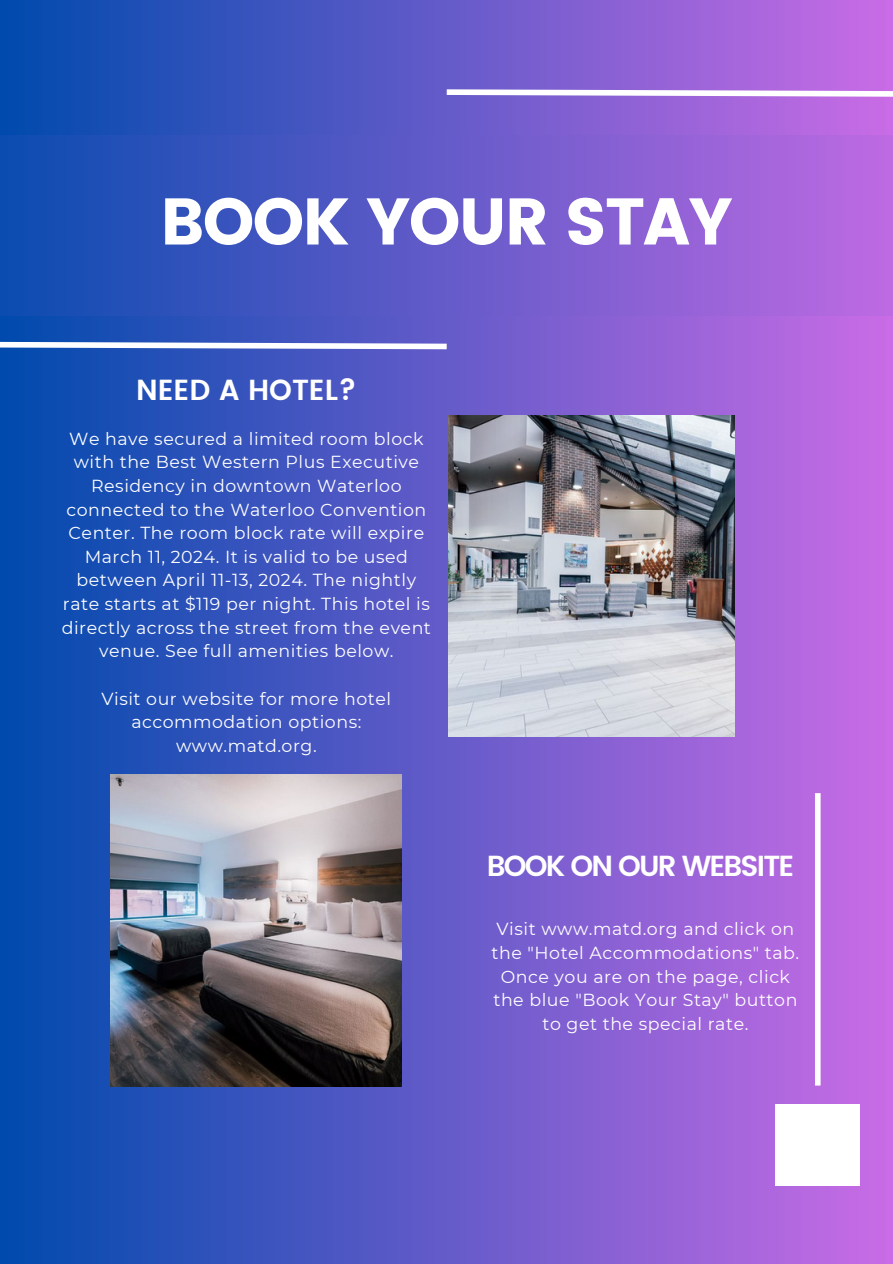
<style>
.page{position:relative;width:893px;height:1264px;background:#fff}
.page>*{position:absolute;margin:0;border:0;box-sizing:border-box;transform-origin:0 0}
.t1{font:65.7px "Poppins";letter-spacing:-.03em;color:#fff}
.t2{font:600 28.95px "Poppins";letter-spacing:-.065em;color:#fff}
.t3{font:600 28.95px "Poppins";color:#fff}
.t4{font:17.4px/23.7px "Montserrat";letter-spacing:.03em;color:#fff;text-align:center}
</style>
<div class="page">
<div style="left:0;top:0;width:892px;height:1263px;background:linear-gradient(to right,#004aac,#c96ce5)"></div>
<div style="left:0;top:136px;width:892px;height:179px;background:linear-gradient(to right,#0b4cb0,#be6ae2)"></div>
<svg style="left:441px;top:86px;width:451px;height:15px"></svg>
<svg style="left:0;top:338px;width:452px;height:14px"></svg>
<img style="left:448px;top:416px;width:286px;height:320px">
<img style="left:111px;top:774px;width:290px;height:312px">
<div style="left:775px;top:1104px;width:84px;height:81px;background:#fff"></div>
<div style="left:814px;top:793px;width:6px;height:292px;background:#fff"></div>
<h1 class="t1" style="left:160px;top:183px;width:574px">BOOK YOUR STAY</h1>
<p class="t3" style="left:136px;top:373px;width:222px">NEED A HOTEL?</p>
<p class="t4" style="left:62px;top:426px;width:371px">We have secured a limited room block with the Best Western Plus Executive Residency in downtown Waterloo connected to the Waterloo Convention Center. The room block rate will expire March 11, 2024. It is valid to be used between April 11-13, 2024. The nightly rate starts at $119 per night. This hotel is directly across the street from the event venue. See full amenities below.</p>
<h2 class="t4" style="left:101px;top:686px;width:291px">Visit our website for more hotel accommodation options: www.matd.org.</h2>
<p class="t2" style="left:486px;top:849px;width:309px">BOOK ON OUR WEBSITE</p>
<h2 class="t4" style="left:491px;top:917px;width:309px">Visit www.matd.org and click on the "Hotel Accommodations" tab.<br>Once you are on the page, click the blue "Book Your Stay" button to get the special rate.</h2>
</div>
